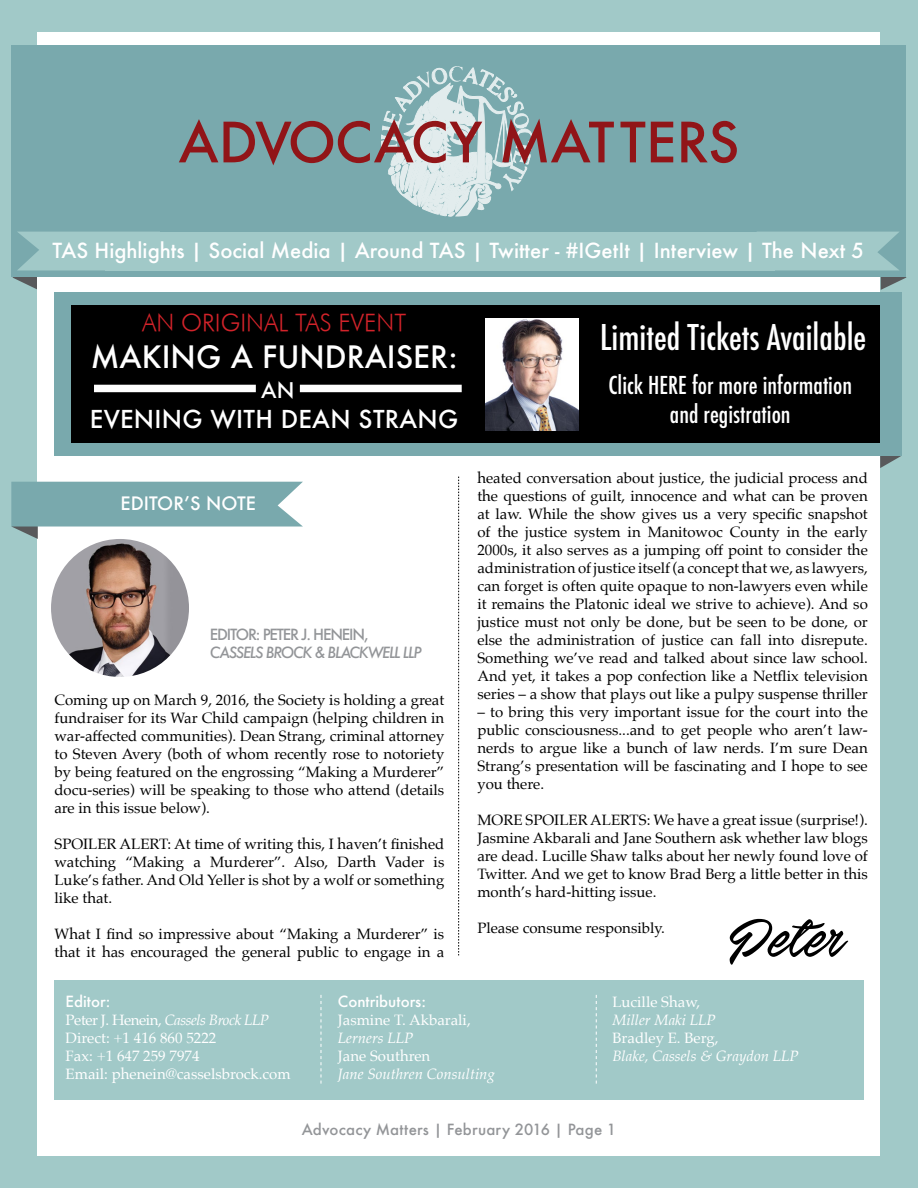
<style>
.page{position:relative;width:918px;height:1188px;background:#a1c9c8}
.page>*{position:absolute;margin:0;border:0;box-sizing:border-box;transform-origin:0 0}
.t1{font:63px "Stackyard PERSONALUSE";color:#000}
.t2{font:500 54px "Futura";color:#911518}
.t3{font:500 condensed 34.5px "Futura";color:#fff}
.t4{font:500 30px "Futura";color:#fff}
.t5{font:500 condensed 24px/28.8px "Futura";color:#fff;text-align:center}
.t6{font:500 24px "Futura";letter-spacing:.01em;color:#fff}
.t7{font:italic 24px "Futura";color:#d2232a}
.t8{font:500 21px "Futura";color:#fff}
.t9{font:500 20.25px "Futura";color:#fff}
.t10{font:500 18px "Futura";color:#fff}
.t11{font:15px/18px "Palatino";color:#000;text-align:justify}
.t12{font:15px/18px "Palatino";color:#fff}
.t13{font:italic 15px "Palatino";color:#fff}
.t14{font:500 15px "Futura";letter-spacing:.005em;color:#939598}
.t15{font:italic 500 15px "Futura";letter-spacing:-.08em;color:#939598}
.t16{font:500 15px "Futura";letter-spacing:-.08em;color:#939598}
.t17{font:500 15px "Futura";color:#fff}
.s1{font-style:italic}
</style>
<div class="page">
<div style="left:38px;top:32px;width:842px;height:1124px;background:#fff"></div>
<div style="left:12px;top:45px;width:894px;height:232px;background:#79a9ad"></div>
<svg style="left:458px;top:477px;width:1px;height:478px"></svg>
<svg style="left:381px;top:66px;width:151px;height:151px"></svg>
<div style="left:105px;top:232px;width:669px;height:38px;background:#a1c9c8"></div>
<svg style="left:12px;top:232px;width:148px;height:58px"></svg>
<svg style="left:757px;top:232px;width:150px;height:58px"></svg>
<svg style="left:11px;top:482px;width:292px;height:57px"></svg>
<img style="left:51px;top:539px;width:138px;height:138px;border-radius:69px">
<div style="left:54px;top:981px;width:810px;height:119px;background:#a1c9c8"></div>
<svg style="left:321px;top:995px;width:1px;height:89px"></svg>
<svg style="left:596px;top:995px;width:1px;height:89px"></svg>
<svg style="left:880px;top:456px;width:21px;height:12px"></svg>
<div style="left:54px;top:293px;width:848px;height:163px;background:#79a9ad"></div>
<div style="left:71px;top:305px;width:809px;height:138px;background:#000"></div>
<div style="left:94px;top:385px;width:162px;height:7px;background:#fff"></div>
<img style="left:486px;top:318px;width:93px;height:112px">
<div style="left:300px;top:385px;width:162px;height:7px;background:#fff"></div>
<h2 class="t2" style="left:179px;top:105px;width:562px">ADVOCACY MATTERS</h2>
<h3 class="t9" style="left:53px;top:236px;width:813px">TAS Highlights | Social Media | Around TAS | Twitter - #IGetIt | Interview | The Next 5</h3>
<h3 class="t7" style="left:142px;top:308px;width:266px">AN ORIGINAL TAS EVENT</h3>
<h3 class="t3" style="left:600px;top:315px;width:268px">Limited Tickets Available</h3>
<h3 class="t5" style="left:609px;top:371px;width:245px">Click HERE for more information and registration</h3>
<h3 class="t4" style="left:91px;top:337px;width:368px">MAKING A FUNDRAISER:</h3>
<h3 class="t8" style="left:261px;top:376px;width:35px">AN</h3>
<h3 class="t6" style="left:90px;top:403px;width:370px">EVENING WITH DEAN STRANG</h3>
<p class="t10" style="left:121px;top:491px;width:137px">EDITOR’S NOTE</p>
<p class="t16" style="left:210px;top:625px;width:160px">EDITOR: PETER J. HENEIN,</p>
<p class="t15" style="left:210px;top:643px;width:213px">CASSELS BROCK &amp; BLACKWELL LLP</p>
<p class="t11" style="left:54px;top:690px;width:391px">Coming up on March 9, 2016, the Society is holding a great fundraiser for its War Child campaign (helping children in war-affected communities). Dean Strang, criminal attorney to Steven Avery (both of whom recently rose to notoriety by being featured on the engrossing “Making a Murderer” docu-series) will be speaking to those who attend (details are in this issue below).</p>
<p class="t11" style="left:54px;top:834px;width:391px">SPOILER ALERT: At time of writing this, I haven’t finished watching “Making a Murderer”. Also, Darth Vader is Luke’s father. And Old Yeller is shot by a wolf or something like that.</p>
<p class="t11" style="left:54px;top:924px;width:391px">What I find so impressive about “Making a Murderer” is that it has encouraged the general public to engage in a</p>
<p class="t11" style="left:477px;top:469px;width:392px">heated conversation about justice, the judicial process and the questions of guilt, innocence and what can be proven at law. While the show gives us a very specific snapshot of the justice system in Manitowoc County in the early 2000s, it also serves as a jumping off point to consider the administration of justice itself (a concept that we, as lawyers, can forget is often quite opaque to non-lawyers even while it remains the Platonic ideal we strive to achieve). And so justice must not only be done, but be seen to be done, or else the administration of justice can fall into disrepute.<br>Something we’ve read and talked about since law school.<br>And yet, it takes a pop confection like a Netflix television series – a show that plays out like a pulpy suspense thriller</p>
<p class="t11" style="left:477px;top:703px;width:392px">– to bring this very important issue for the court into the public consciousness...and to get people who aren’t law&shy;nerds to argue like a bunch of law nerds. I’m sure Dean Strang’s presentation will be fascinating and I hope to see you there.</p>
<p class="t11" style="left:477px;top:811px;width:392px">MORE SPOILER ALERTS: We have a great issue (surprise!).<br>Jasmine Akbarali and Jane Southern ask whether law blogs are dead. Lucille Shaw talks about her newly found love of Twitter. And we get to know Brad Berg a little better in this month’s hard-hitting issue.</p>
<p class="t11" style="left:477px;top:919px;width:189px">Please consume responsibly.</p>
<h1 class="t1" style="left:729px;top:907px;width:118px">Peter</h1>
<p class="t17" style="left:66px;top:991px;width:46px">Editor:</p>
<p class="t12" style="left:66px;top:1011px;width:227px">Peter J. Henein, <span class="s1">Cassels Brock LLP<br></span>Direct: +1 416 860 5222<br>Fax: +1 647 259 7974<br>Email: phenein@casselsbrock.com</p>
<p class="t17" style="left:338px;top:991px;width:90px">Contributors:</p>
<p class="t12" style="left:338px;top:1011px;width:134px">Jasmine T. Akbarali,</p>
<p class="t13" style="left:338px;top:1025px;width:77px">Lerners LLP</p>
<p class="t12" style="left:338px;top:1047px;width:94px">Jane Southren</p>
<p class="t13" style="left:338px;top:1061px;width:159px">Jane Southren Consulting</p>
<p class="t12" style="left:612px;top:993px;width:89px">Lucille Shaw,</p>
<p class="t13" style="left:612px;top:1007px;width:105px">Miller Maki LLP</p>
<p class="t12" style="left:612px;top:1029px;width:108px">Bradley E. Berg,</p>
<p class="t13" style="left:612px;top:1043px;width:188px">Blake, Cassels &amp; Graydon LLP</p>
<p class="t14" style="left:302px;top:1119px;width:316px">Advocacy Matters | February 2016 | Page 1</p>
</div>
